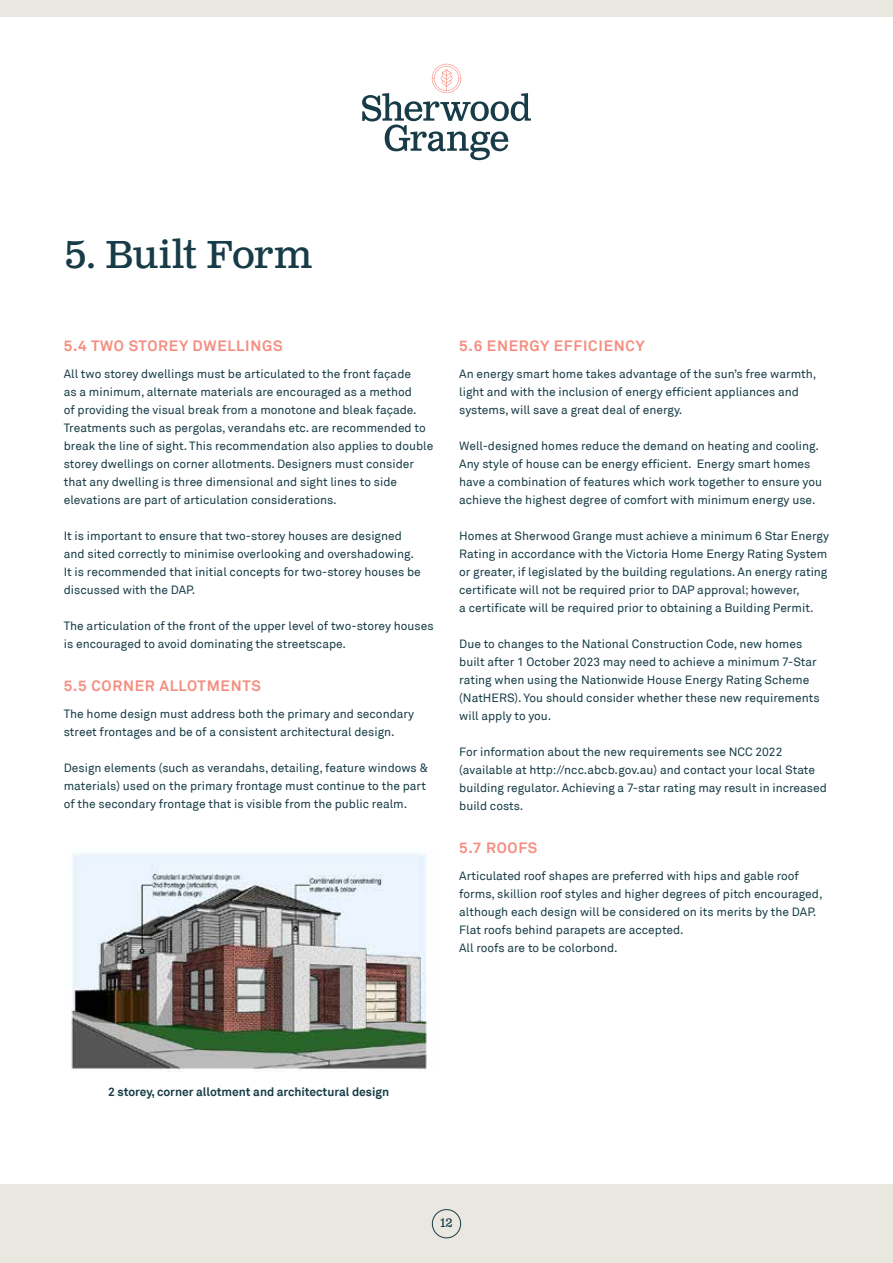
<style>
.page{position:relative;width:893px;height:1263px;background:#fff}
.page>*{position:absolute;margin:0;border:0;box-sizing:border-box;transform-origin:0 0}
.t1{font:39px "Clarendon Text Pro";letter-spacing:-.015em;color:#173c47}
.t2{font:700 15px "Akkurat";letter-spacing:.05em;color:#f58e80}
.t3{font:12.3px "Clarendon Text Pro";color:#173c47}
.t4{font:12px/18px "Akkurat";color:#173c47}
.t5{font:700 12px "Akkurat";color:#173c47}
</style>
<div class="page">
<div style="left:0;top:1184px;width:893px;height:79px;background:#eae7e0"></div>
<div style="left:0;top:0;width:893px;height:16px;background:#eae7e0"></div>
<div style="left:432px;top:1209px;width:29px;height:29px;border:1px solid #173c47;border-radius:50%"></div>
<svg style="left:362px;top:64px;width:169px;height:96px"></svg>
<img style="left:71px;top:853px;width:356px;height:218px">
<h1 class="t1" style="left:64px;top:230px;width:250px">5. Built Form</h1>
<p class="t2" style="left:64px;top:337px;width:220px">5.4 TWO STOREY DWELLINGS</p>
<p class="t4" style="left:64px;top:365px;width:371px">All two storey dwellings must be articulated to the front façade<br>as a minimum, alternate materials are encouraged as a method<br>of providing the visual break from a monotone and bleak façade.<br>Treatments such as pergolas, verandahs etc. are recommended to break the line of sight. This recommendation also applies to double storey dwellings on corner allotments. Designers must consider that any dwelling is three dimensional and sight lines to side elevations are part of articulation considerations.</p>
<p class="t4" style="left:64px;top:527px;width:358px">It is important to ensure that two-storey houses are designed and sited correctly to minimise overlooking and overshadowing.<br>It is recommended that initial concepts for two-storey houses be discussed with the DAP.</p>
<p class="t4" style="left:64px;top:617px;width:371px">The articulation of the front of the upper level of two-storey houses is encouraged to avoid dominating the streetscape.</p>
<p class="t2" style="left:64px;top:677px;width:199px">5.5 CORNER ALLOTMENTS</p>
<p class="t4" style="left:64px;top:705px;width:352px">The home design must address both the primary and secondary street frontages and be of a consistent architectural design.</p>
<p class="t4" style="left:64px;top:759px;width:366px">Design elements (such as verandahs, detailing, feature windows &amp; materials) used on the primary frontage must continue to the part of the secondary frontage that is visible from the public realm.</p>
<p class="t2" style="left:459px;top:337px;width:187px">5.6 ENERGY EFFICIENCY</p>
<p class="t4" style="left:459px;top:365px;width:359px">An energy smart home takes advantage of the sun’s free warmth, light and with the inclusion of energy efficient appliances and systems, will save a great deal of energy.</p>
<p class="t4" style="left:459px;top:437px;width:364px">Well-designed homes reduce the demand on heating and cooling.<br>Any style of house can be energy efficient. Energy smart homes have a combination of features which work together to ensure you achieve the highest degree of comfort with minimum energy use.</p>
<p class="t4" style="left:459px;top:527px;width:371px">Homes at Sherwood Grange must achieve a minimum 6 Star Energy Rating in accordance with the Victoria Home Energy Rating System or greater, if legislated by the building regulations. An energy rating certificate will not be required prior to DAP approval; however,<br>a certificate will be required prior to obtaining a Building Permit.</p>
<p class="t4" style="left:459px;top:635px;width:362px">Due to changes to the National Construction Code, new homes built after 1 October 2023 may need to achieve a minimum 7-Star rating when using the Nationwide House Energy Rating Scheme (NatHERS). You should consider whether these new requirements will apply to you.</p>
<p class="t4" style="left:459px;top:743px;width:369px">For information about the new requirements see NCC 2022 (available at http://ncc.abcb.gov.au) and contact your local State building regulator. Achieving a 7-star rating may result in increased build costs.</p>
<p class="t2" style="left:459px;top:839px;width:79px">5.7 ROOFS</p>
<p class="t4" style="left:459px;top:867px;width:365px">Articulated roof shapes are preferred with hips and gable roof forms, skillion roof styles and higher degrees of pitch encouraged, although each design will be considered on its merits by the DAP.<br>Flat roofs behind parapets are accepted.<br>All roofs are to be colorbond.</p>
<p class="t5" style="left:108px;top:1084px;width:283px">2 storey, corner allotment and architectural design</p>
<p class="t3" style="left:440px;top:1215px;width:14px">12</p>
</div>
